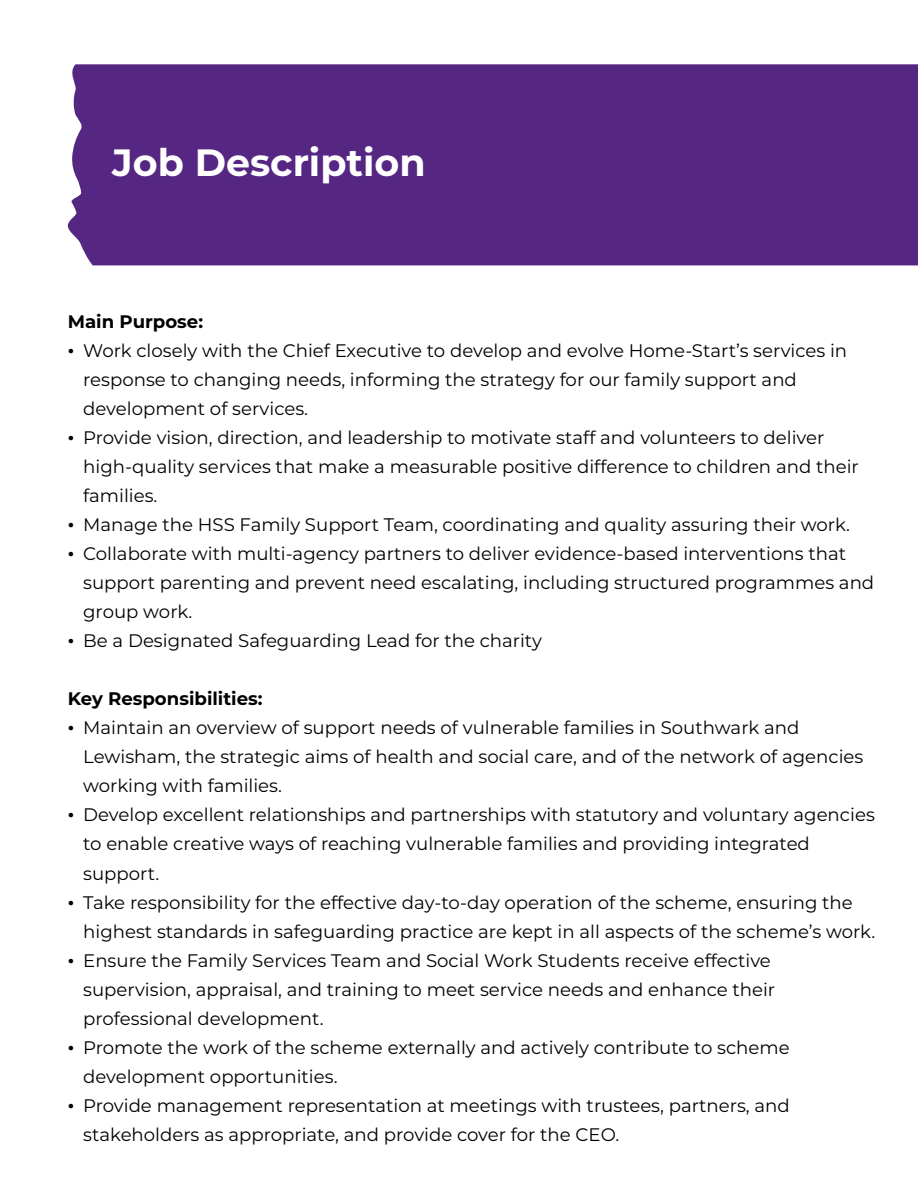
<style>
.page{position:relative;width:918px;height:1188px;background:#fff}
.page>*{position:absolute;margin:0;border:0;box-sizing:border-box;transform-origin:0 0}
.t1{font:700 37.95px "Montserrat";color:#fff}
.t2{font:18.15px/29px "Montserrat";color:#000}
.t3{font:700 18.15px "Montserrat";color:#000}
.s1{font-family:"Times New Roman"}
</style>
<div class="page">
<div style="left:67px;top:64px;width:851px;height:201px;background:#552682"></div>
<h1 class="t1" style="left:112px;top:135px;width:315px">Job Description</h1>
<p class="t3" style="left:68px;top:309px;width:137px">Main Purpose:</p>
<p class="t2" style="left:83px;top:336px;width:765px;text-indent:-15px"><span class="s1">•</span> Work closely with the Chief Executive to develop and evolve Home-Start’s services in response to changing needs, informing the strategy for our family support and development of services.</p>
<p class="t2" style="left:83px;top:423px;width:777px;text-indent:-15px"><span class="s1">•</span> Provide vision, direction, and leadership to motivate staff and volunteers to deliver high-quality services that make a measurable positive difference to children and their families.</p>
<p class="t2" style="left:68px;top:510px;width:784px"><span class="s1">•</span> Manage the HSS Family Support Team, coordinating and quality assuring their work.</p>
<p class="t2" style="left:83px;top:539px;width:793px;text-indent:-15px"><span class="s1">•</span> Collaborate with multi-agency partners to deliver evidence-based interventions that support parenting and prevent need escalating, including structured programmes and group work.</p>
<p class="t2" style="left:68px;top:626px;width:476px"><span class="s1">•</span> Be a Designated Safeguarding Lead for the charity</p>
<p class="t3" style="left:68px;top:686px;width:196px">Key Responsibilities:</p>
<p class="t2" style="left:83px;top:713px;width:782px;text-indent:-15px"><span class="s1">•</span> Maintain an overview of support needs of vulnerable families in Southwark and<br>Lewisham, the strategic aims of health and social care, and of the network of agencies working with families.</p>
<p class="t2" style="left:83px;top:800px;width:793px;text-indent:-15px"><span class="s1">•</span> Develop excellent relationships and partnerships with statutory and voluntary agencies to enable creative ways of reaching vulnerable families and providing integrated support.</p>
<p class="t2" style="left:83px;top:887px;width:793px;text-indent:-15px"><span class="s1">•</span> Take responsibility for the effective day-to-day operation of the scheme, ensuring the highest standards in safeguarding practice are kept in all aspects of the scheme’s work.</p>
<p class="t2" style="left:83px;top:945px;width:694px;text-indent:-15px"><span class="s1">•</span> Ensure the Family Services Team and Social Work Students receive effective supervision, appraisal, and training to meet service needs and enhance their professional development.</p>
<p class="t2" style="left:83px;top:1032px;width:708px;text-indent:-15px"><span class="s1">•</span> Promote the work of the scheme externally and actively contribute to scheme development opportunities.</p>
<p class="t2" style="left:83px;top:1090px;width:708px;text-indent:-15px"><span class="s1">•</span> Provide management representation at meetings with trustees, partners, and stakeholders as appropriate, and provide cover for the CEO.</p>
</div>
